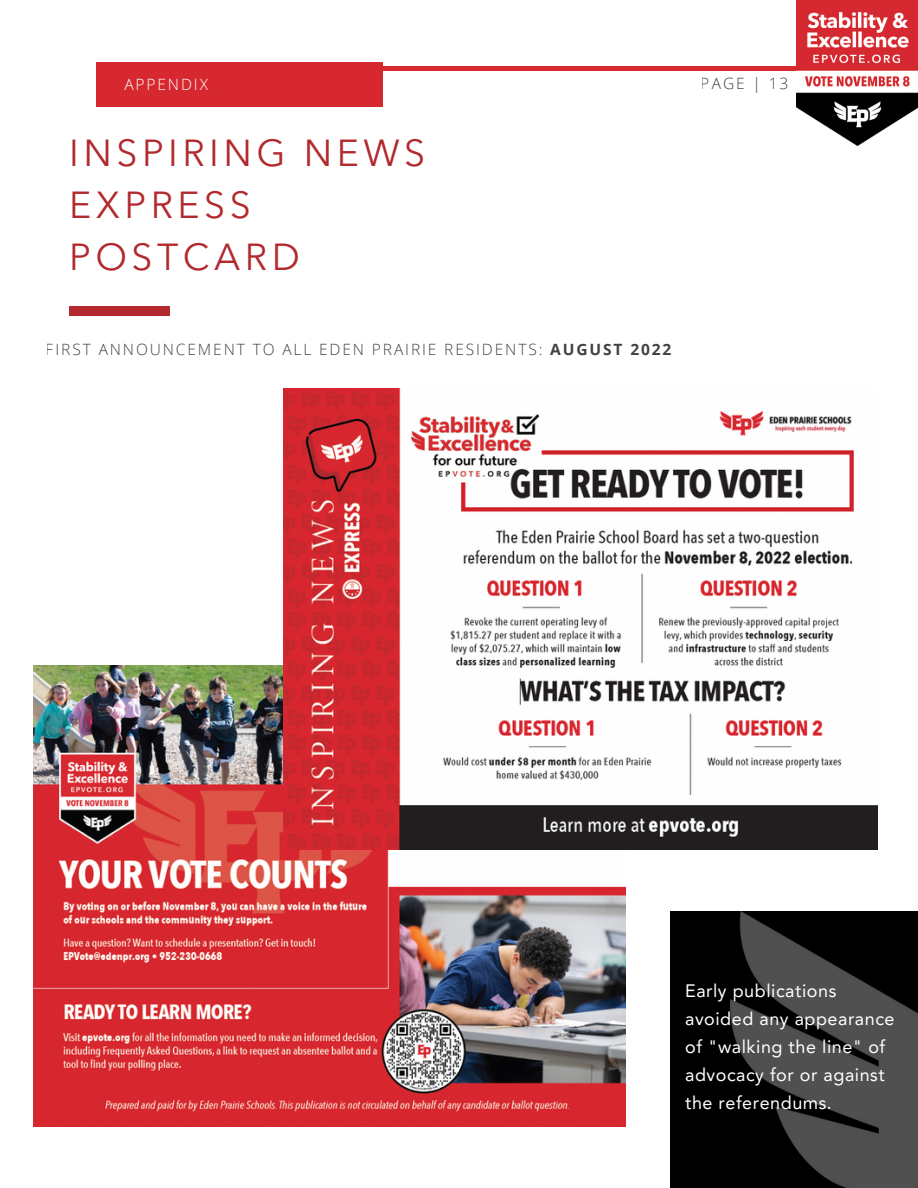
<style>
.page{position:relative;width:918px;height:1188px;background:#fff}
.page>*{position:absolute;margin:0;border:0;box-sizing:border-box;transform-origin:0 0}
.t1{font:37.35px/51.8px "Avenir Next LT Pro";letter-spacing:.12em;color:#b2292e}
.t2{font:18px/28.2px "Avenir LT Pro";letter-spacing:.03em;color:#fff}
.t3{font:300 15.6px "Open Sans";letter-spacing:.12em;color:#000}
.t4{font:300 15.6px "Open Sans";letter-spacing:.12em;color:#fff}
.s1{font-weight:700}
</style>
<div class="page">
<hr style="left:99px;top:67px;width:726px;height:3px;background:#d7282f">
<div style="left:96px;top:62px;width:287px;height:44px;background:#d7282f"></div>
<img style="left:797px;top:0;width:121px;height:145px">
<div style="left:69px;top:306px;width:100px;height:9px;background:#b2292e"></div>
<img style="left:33px;top:665px;width:593px;height:461px">
<img style="left:284px;top:389px;width:594px;height:461px">
<div style="left:670px;top:911px;width:248px;height:277px;background:#000"></div>
<img style="left:731px;top:911px;width:187px;height:277px">
<p class="t4" style="left:124px;top:73px;width:85px">APPENDIX</p>
<p class="t3" style="left:701px;top:73px;width:89px">PAGE | 13</p>
<h1 class="t1" style="left:69px;top:131px;width:357px">INSPIRING NEWS<br>EXPRESS<br>POSTCARD</h1>
<p class="t3" style="left:46px;top:339px;width:627px">FIRST ANNOUNCEMENT TO ALL EDEN PRAIRIE RESIDENTS: <span class="s1">AUGUST 2022</span></p>
<p class="t2" style="left:685px;top:978px;width:211px">Early publications avoided any appearance of "walking the line" of advocacy for or against the referendums.</p>
</div>
